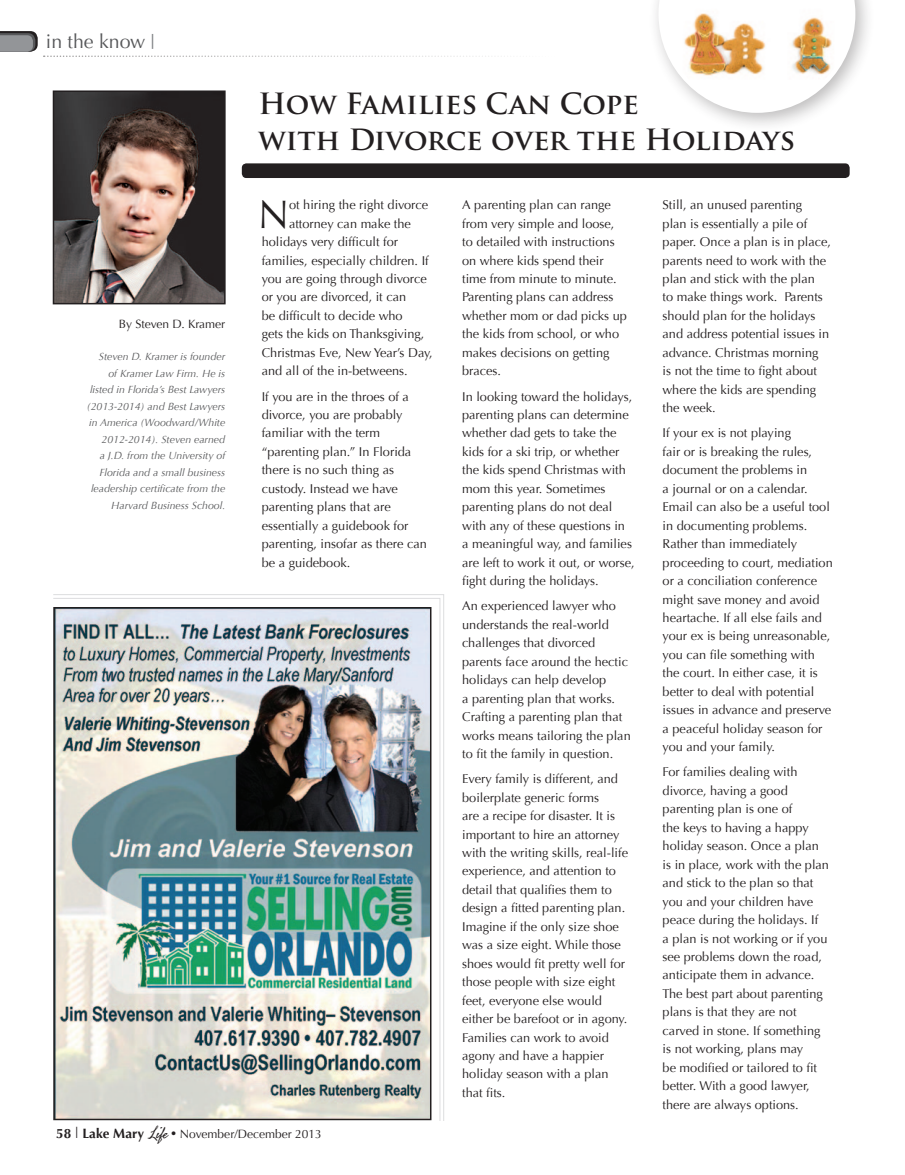
<style>
.page{position:relative;width:905px;height:1175px;background:#fff}
.page>*{position:absolute;margin:0;border:0;box-sizing:border-box;transform-origin:0 0}
.No_Spacing{font:39.75px "Optima";color:#231f20}
.t1{font:700 28.5px "Trajan Pro";color:#231f20}
.t2{font:19.5px "Optima";color:#57585a}
.No_Spacing-2{font:12.75px/18.5px "Optima";color:#231f20}
.t3{font:12px "Optima";color:#231f20}
.t4{font:italic 10.5px/16.5px "Optima";color:#57585a;text-align:right}
.s1{font-weight:700;font-size:13.5px}
.s2{font-family:"Clearface";font-size:15px}
.s3{font-family:"Fresh Script";font-size:18px}
.s4{font-family:"Myriad Pro";font-size:18px}
</style>
<div class="page">
<div style="left:242px;top:163px;width:607px;height:15px;background:#231f20;border-radius:5px"></div>
<img style="left:56px;top:113px;width:167px;height:188px">
<div style="left:53px;top:90px;width:173px;height:214px;border:2px solid #231f20"></div>
<svg style="left:0;top:31px;width:38px;height:21px"></svg>
<svg style="left:53px;top:594px;width:391px;height:527px"></svg>
<div style="left:648px;top:0;width:227px;height:133px;background:#231f20;opacity:.3"></div>
<svg style="left:44px;top:0;width:831px;height:113px"></svg>
<img style="left:56px;top:610px;width:372px;height:507px">
<div style="left:53px;top:607px;width:378px;height:513px;border:2px solid #231f20"></div>
<p class="t2" style="left:46px;top:30px;width:101px">in the know</p>
<p class="t3" style="left:119px;top:317px;width:108px">By Steven D. Kramer</p>
<p class="t4" style="left:87px;top:348px;width:140px">Steven D. Kramer is founder<br>of Kramer Law Firm. He is listed in Florida’s Best Lawyers (2013-2014) and Best Lawyers in America (Woodward/White<br>2012-2014). Steven earned<br>a J.D. from the University of<br>Florida and a small business leadership certificate from the<br>Harvard Business School.</p>
<p class="t1" style="left:258px;top:86px;width:382px">How Families Can Cope</p>
<p class="t1" style="left:258px;top:122px;width:538px">with Divorce over the Holidays</p>
<p class="No_Spacing" style="left:258px;top:191px;width:32px">N</p>
<p class="No_Spacing-2" style="left:289px;top:196px;width:140px">ot hiring the right divorce</p>
<p class="No_Spacing-2" style="left:289px;top:214px;width:123px">attorney can make the</p>
<p class="No_Spacing-2" style="left:262px;top:233px;width:138px">holidays very difficult for</p>
<p class="No_Spacing-2" style="left:262px;top:251px;width:168px">families, especially children. If</p>
<p class="No_Spacing-2" style="left:262px;top:270px;width:166px">you are going through divorce</p>
<p class="No_Spacing-2" style="left:262px;top:288px;width:146px">or you are divorced, it can</p>
<p class="No_Spacing-2" style="left:262px;top:306px;width:142px">be difficult to decide who</p>
<p class="No_Spacing-2" style="left:262px;top:325px;width:164px">gets the kids on Thanksgiving,</p>
<p class="No_Spacing-2" style="left:262px;top:343px;width:172px">Christmas Eve, New Year’s Day,</p>
<p class="No_Spacing-2" style="left:262px;top:362px;width:147px">and all of the in-betweens.</p>
<p class="No_Spacing-2" style="left:262px;top:387px;width:167px">If you are in the throes of a divorce, you are probably familiar with the term “parenting plan.” In Florida there is no such thing as custody. Instead we have parenting plans that are essentially a guidebook for parenting, insofar as there can be a guidebook.</p>
<p class="No_Spacing-2" style="left:462px;top:196px;width:166px">A parenting plan can range from very simple and loose, to detailed with instructions on where kids spend their time from minute to minute.<br>Parenting plans can address whether mom or dad picks up the kids from school, or who makes decisions on getting braces.</p>
<p class="No_Spacing-2" style="left:462px;top:387px;width:174px">In looking toward the holidays, parenting plans can determine whether dad gets to take the kids for a ski trip, or whether the kids spend Christmas with mom this year. Sometimes parenting plans do not deal with any of these questions in<br>a meaningful way, and families are left to work it out, or worse, fight during the holidays.</p>
<p class="No_Spacing-2" style="left:462px;top:597px;width:170px">An experienced lawyer who understands the real-world challenges that divorced parents face around the hectic holidays can help develop<br>a parenting plan that works.<br>Crafting a parenting plan that works means tailoring the plan to fit the family in question.</p>
<p class="No_Spacing-2" style="left:462px;top:769px;width:167px">Every family is different, and boilerplate generic forms<br>are a recipe for disaster. It is important to hire an attorney with the writing skills, real-life experience, and attention to detail that qualifies them to design a fitted parenting plan.<br>Imagine if the only size shoe was a size eight. While those shoes would fit pretty well for those people with size eight feet, everyone else would either be barefoot or in agony.<br>Families can work to avoid agony and have a happier holiday season with a plan that fits.</p>
<p class="No_Spacing-2" style="left:662px;top:196px;width:170px">Still, an unused parenting<br>plan is essentially a pile of paper. Once a plan is in place, parents need to work with the plan and stick with the plan<br>to make things work. Parents should plan for the holidays and address potential issues in advance. Christmas morning<br>is not the time to fight about where the kids are spending the week.</p>
<p class="No_Spacing-2" style="left:662px;top:424px;width:172px">If your ex is not playing<br>fair or is breaking the rules, document the problems in<br>a journal or on a calendar.<br>Email can also be a useful tool in documenting problems.<br>Rather than immediately proceeding to court, mediation or a conciliation conference might save money and avoid heartache. If all else fails and your ex is being unreasonable, you can file something with the court. In either case, it is better to deal with potential issues in advance and preserve a peaceful holiday season for you and your family.</p>
<p class="No_Spacing-2" style="left:662px;top:763px;width:168px">For families dealing with divorce, having a good parenting plan is one of<br>the keys to having a happy holiday season. Once a plan is in place, work with the plan and stick to the plan so that you and your children have peace during the holidays. If<br>a plan is not working or if you see problems down the road, anticipate them in advance.<br>The best part about parenting plans is that they are not carved in stone. If something is not working, plans may<br>be modified or tailored to fit better. With a good lawyer, there are always options.</p>
<p class="t3" style="left:56px;top:1127px;width:267px"><span class="s1">58</span> <span class="s2">|</span> <span class="s1">Lake Mary</span> <span class="s3">Life</span> <span class="s4">•</span> November/December 2013</p>
</div>
